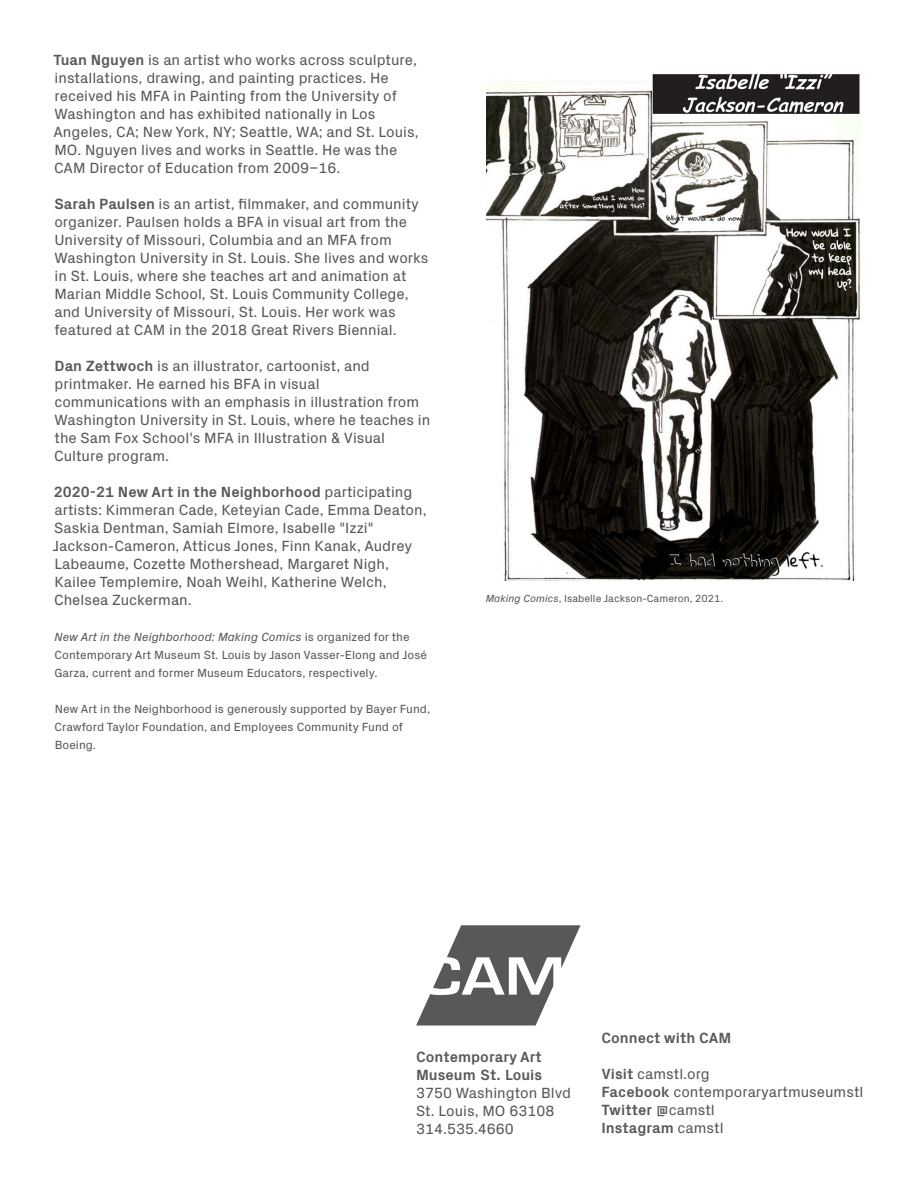
<style>
.page{position:relative;width:918px;height:1188px;background:#fff}
.page>*{position:absolute;margin:0;border:0;box-sizing:border-box;transform-origin:0 0}
.t1{font:15px/18px "Px Grotesk";color:#57585a}
.t2{font:700 15px "Px Grotesk";color:#57585a}
.t3{font:12px/18px "Px Grotesk";color:#57585a}
.t4{font:10.5px "Px Grotesk";color:#57585a}
.s1{font-weight:700}
.s2{font-style:italic}
.s3{font-weight:400}
</style>
<div class="page">
<svg style="left:416px;top:925px;width:165px;height:100px"></svg>
<img style="left:486px;top:74px;width:374px;height:506px">
<p class="t1" style="left:54px;top:50px;width:367px"><span class="s1">Tuan Nguyen</span> is an artist who works across sculpture, installations, drawing, and painting practices. He received his MFA in Painting from the University of Washington and has exhibited nationally in Los Angeles, CA; New York, NY; Seattle, WA; and St. Louis, MO. Nguyen lives and works in Seattle. He was the CAM Director of Education from 2009–16.</p>
<p class="t1" style="left:54px;top:194px;width:376px"><span class="s1">Sarah Paulsen</span> is an artist, filmmaker, and community organizer. Paulsen holds a BFA in visual art from the University of Missouri, Columbia and an MFA from Washington University in St. Louis. She lives and works in St. Louis, where she teaches art and animation at Marian Middle School, St. Louis Community College, and University of Missouri, St. Louis. Her work was featured at CAM in the 2018 Great Rivers Biennial.</p>
<p class="t1" style="left:54px;top:356px;width:378px"><span class="s1">Dan Zettwoch</span> is an illustrator, cartoonist, and printmaker. He earned his BFA in visual communications with an emphasis in illustration from Washington University in St. Louis, where he teaches in the Sam Fox School's MFA in Illustration &amp; Visual Culture program.</p>
<p class="t1" style="left:53px;top:482px;width:375px"><span class="s1">2020-21 New Art in the Neighborhood</span> participating artists: Kimmeran Cade, Keteyian Cade, Emma Deaton, Saskia Dentman, Samiah Elmore, Isabelle "Izzi" Jackson-Cameron, Atticus Jones, Finn Kanak, Audrey Labeaume, Cozette Mothershead, Margaret Nigh, Kailee Templemire, Noah Weihl, Katherine Welch, Chelsea Zuckerman.</p>
<p class="t3" style="left:54px;top:627px;width:374px"><span class="s2">New Art in the Neighborhood: Making Comics</span> is organized for the<br>Contemporary Art Museum St. Louis by Jason Vasser-Elong and José<br>Garza, current and former Museum Educators, respectively.</p>
<p class="t3" style="left:55px;top:699px;width:377px">New Art in the Neighborhood is generously supported by Bayer Fund,<br>Crawford Taylor Foundation, and Employees Community Fund of<br>Boeing.</p>
<p class="t4" style="left:486px;top:591px;width:239px"><span class="s2">Making Comics</span>, Isabelle Jackson-Cameron, 2021.</p>
<p class="t2" style="left:416px;top:1046px;width:127px">Contemporary Art</p>
<p class="t2" style="left:416px;top:1064px;width:128px">Museum St. Louis</p>
<p class="t1" style="left:416px;top:1083px;width:157px">3750 Washington Blvd<br>St. Louis, MO 63108</p>
<p class="t1" style="left:416px;top:1119px;width:99px">314.535.4660</p>
<p class="t2" style="left:601px;top:1027px;width:131px">Connect with CAM</p>
<p class="t1" style="left:601px;top:1064px;width:110px"><span class="s1">Visit</span> camstl.org</p>
<p class="t1" style="left:601px;top:1082px;width:263px"><span class="s1">Facebook</span> contemporaryartmuseumstl</p>
<p class="t2" style="left:601px;top:1099px;width:115px">Twitter <span class="s3">@camstl</span></p>
<p class="t2" style="left:601px;top:1117px;width:124px">Instagram <span class="s3">camstl</span></p>
</div>
